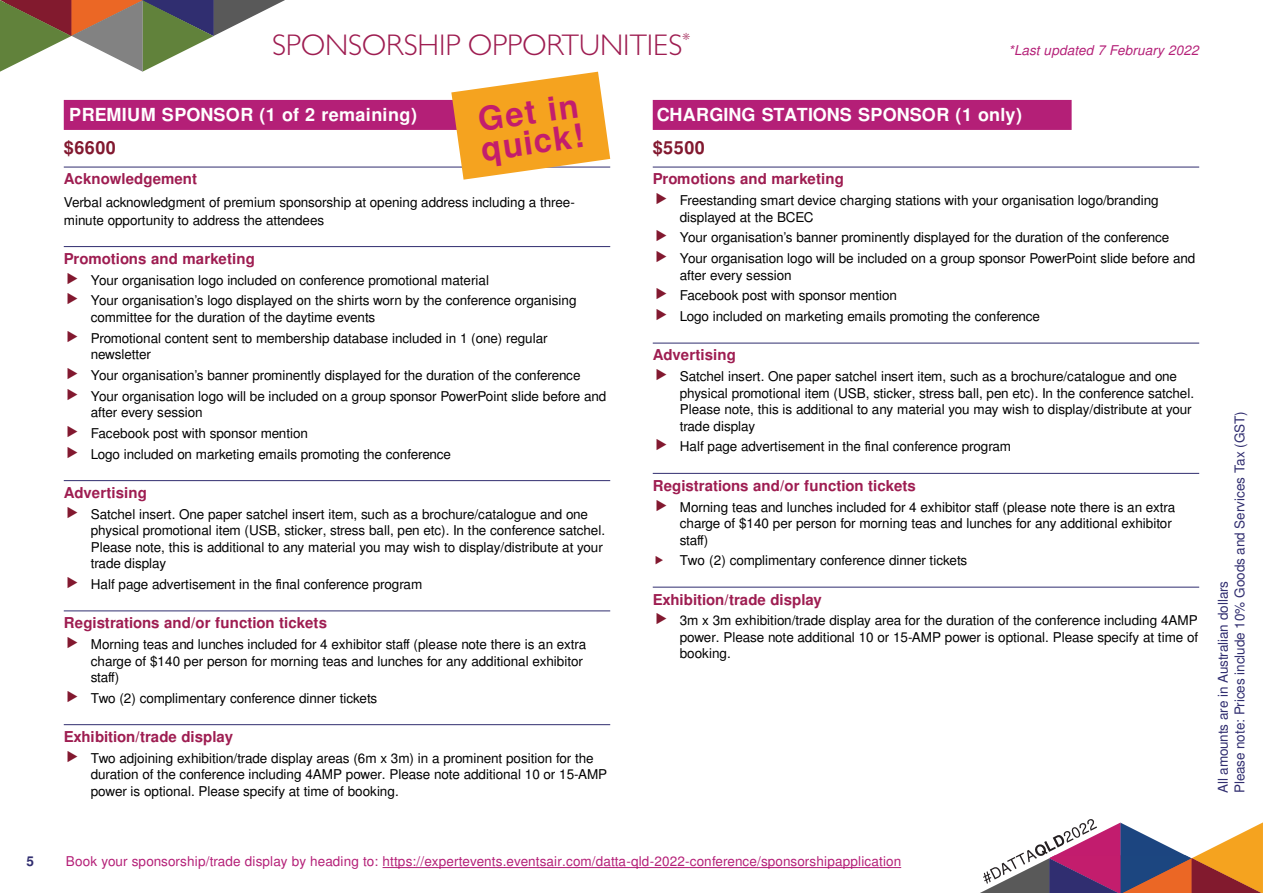
<style>
.page{position:relative;width:1263px;height:893px;background:#fff}
.page>*{position:absolute;margin:0;border:0;box-sizing:border-box;transform-origin:0 0}
.t1{font:700 32.85px/30px "Free Sans";color:#c31d6d}
.t2{font:300 30px "Gill Sans";color:#9e1d51}
.t3{font:700 18px "Free Sans";letter-spacing:.01em;color:#fff}
.t4{font:700 18px "Free Sans";letter-spacing:.03em;color:#82182f}
.t5{font:700 15px "Free Sans";color:#9e1d51}
.t6{font:13.5px/16.5px "Free Sans";letter-spacing:-.01em;color:#000}
.t7{font:13.5px "Free Sans";letter-spacing:.005em;color:#b41f77}
.t8{font:13.5px/16.5px "Free Sans";letter-spacing:-.005em;color:#302d6f}
.t9{font:italic 13.5px "Free Sans";letter-spacing:.015em;color:#b41f77}
.t10{font:700 13.5px "Free Sans";color:#302d6f}
</style>
<div class="page">
<hr style="left:383px;top:867px;width:518px;height:1px;background:#b41f77">
<svg style="left:980px;top:819px;width:283px;height:74px"></svg>
<svg style="left:0;top:0;width:285px;height:72px"></svg>
<div style="left:64px;top:100px;width:419px;height:30px;background:#b41f77"></div>
<hr style="left:64px;top:167px;width:546px;height:1px;background:#302d6f">
<hr style="left:64px;top:246px;width:546px;height:1px;background:#302d6f">
<hr style="left:64px;top:480px;width:546px;height:1px;background:#302d6f">
<hr style="left:64px;top:610px;width:546px;height:1px;background:#302d6f">
<hr style="left:64px;top:724px;width:546px;height:1px;background:#302d6f">
<div style="left:653px;top:100px;width:418px;height:30px;background:#b41f77"></div>
<hr style="left:653px;top:167px;width:546px;height:1px;background:#302d6f">
<hr style="left:653px;top:343px;width:546px;height:1px;background:#302d6f">
<hr style="left:653px;top:473px;width:546px;height:1px;background:#302d6f">
<hr style="left:653px;top:587px;width:546px;height:1px;background:#302d6f">
<svg style="left:451px;top:72px;width:159px;height:108px"></svg>
<h2 class="t2" style="left:272px;top:27px;width:420px">SPONSORSHIP OPPORTUNITIES<sup>*</sup></h2>
<p class="t9" style="left:1008px;top:40px;width:192px">*Last updated 7 February 2022</p>
<h1 class="t1" style="left:475px;top:106px;width:105px;rotate:-8deg">Get in quick!</h1>
<h3 class="t3" style="left:69px;top:102px;width:349px">PREMIUM SPONSOR (1 of 2 remaining)</h3>
<h3 class="t4" style="left:64px;top:134px;width:54px">$6600</h3>
<p class="t5" style="left:64px;top:168px;width:135px">Acknowledgement</p>
<p class="t6" style="left:64px;top:194px;width:513px;line-height:18px">Verbal acknowledgment of premium sponsorship at opening address including a three&shy;minute opportunity to address the attendees</p>
<p class="t5" style="left:64px;top:248px;width:193px">Promotions and marketing</p>
<p class="t6" style="left:91px;top:270px;width:487px;line-height:20.7px">Your organisation logo included on conference promotional material<br>Your organisation’s logo displayed on the shirts worn by the conference organising</p>
<p class="t6" style="left:91px;top:308px;width:458px;line-height:20.7px">committee for the duration of the daytime events<br>Promotional content sent to membership database included in 1 (one) regular</p>
<p class="t6" style="left:91px;top:345px;width:517px;line-height:20.7px">newsletter<br>Your organisation’s banner prominently displayed for the duration of the conference<br>Your organisation logo will be included on a group sponsor PowerPoint slide before and</p>
<p class="t6" style="left:91px;top:403px;width:362px;line-height:20.7px">after every session<br>Facebook post with sponsor mention<br>Logo included on marketing emails promoting the conference</p>
<p class="t5" style="left:64px;top:482px;width:85px">Advertising</p>
<p class="t6" style="left:91px;top:507px;width:516px">Satchel insert. One paper satchel insert item, such as a brochure/catalogue and one physical promotional item (USB, sticker, stress ball, pen etc). In the conference satchel.<br>Please note, this is additional to any material you may wish to display/distribute at your trade display</p>
<p class="t6" style="left:91px;top:577px;width:333px">Half page advertisement in the final conference program</p>
<p class="t5" style="left:64px;top:612px;width:265px">Registrations and/or function tickets</p>
<p class="t6" style="left:91px;top:637px;width:497px">Morning teas and lunches included for 4 exhibitor staff (please note there is an extra charge of $140 per person for morning teas and lunches for any additional exhibitor staff)</p>
<p class="t6" style="left:91px;top:691px;width:288px">Two (2) complimentary conference dinner tickets</p>
<p class="t5" style="left:64px;top:726px;width:171px">Exhibition/trade display</p>
<p class="t6" style="left:91px;top:751px;width:518px">Two adjoining exhibition/trade display areas (6m x 3m) in a prominent position for the duration of the conference including 4AMP power. Please note additional 10 or 15-AMP power is optional. Please specify at time of booking.</p>
<h3 class="t3" style="left:657px;top:102px;width:367px">CHARGING STATIONS SPONSOR (1 only)</h3>
<h3 class="t4" style="left:653px;top:134px;width:54px">$5500</h3>
<p class="t5" style="left:653px;top:168px;width:193px">Promotions and marketing</p>
<p class="t6" style="left:680px;top:193px;width:480px">Freestanding smart device charging stations with your organisation logo/branding displayed at the BCEC</p>
<p class="t6" style="left:680px;top:228px;width:517px;line-height:20.7px">Your organisation’s banner prominently displayed for the duration of the conference<br>Your organisation logo will be included on a group sponsor PowerPoint slide before and</p>
<p class="t6" style="left:680px;top:265px;width:362px;line-height:20.7px">after every session<br>Facebook post with sponsor mention<br>Logo included on marketing emails promoting the conference</p>
<p class="t5" style="left:653px;top:344px;width:85px">Advertising</p>
<p class="t6" style="left:680px;top:369px;width:516px">Satchel insert. One paper satchel insert item, such as a brochure/catalogue and one physical promotional item (USB, sticker, stress ball, pen etc). In the conference satchel.<br>Please note, this is additional to any material you may wish to display/distribute at your trade display</p>
<p class="t6" style="left:680px;top:439px;width:333px">Half page advertisement in the final conference program</p>
<p class="t5" style="left:653px;top:475px;width:265px">Registrations and/or function tickets</p>
<p class="t6" style="left:680px;top:499px;width:497px">Morning teas and lunches included for 4 exhibitor staff (please note there is an extra charge of $140 per person for morning teas and lunches for any additional exhibitor staff)</p>
<p class="t6" style="left:680px;top:553px;width:289px">Two (2) complimentary conference dinner tickets</p>
<p class="t5" style="left:653px;top:588px;width:171px">Exhibition/trade display</p>
<p class="t6" style="left:680px;top:613px;width:520px;text-align:justify">3m x 3m exhibition/trade display area for the duration of the conference including 4AMP power. Please note additional 10 or 15-AMP power is optional. Please specify at time of booking.</p>
<p class="t8" style="left:1216px;top:793px;width:383px;rotate:-90deg">All amounts are in Australian dollars<br>Please note: Prices include 10% Goods and Services Tax (GST)</p>
<p class="t10" style="left:27px;top:851px;width:9px">5</p>
<p class="t7" style="left:66px;top:851px;width:837px">Book your sponsorship/trade display by heading to: https://expertevents.eventsair.com/datta-qld-2022-conference/sponsorshipapplication</p>
</div>
